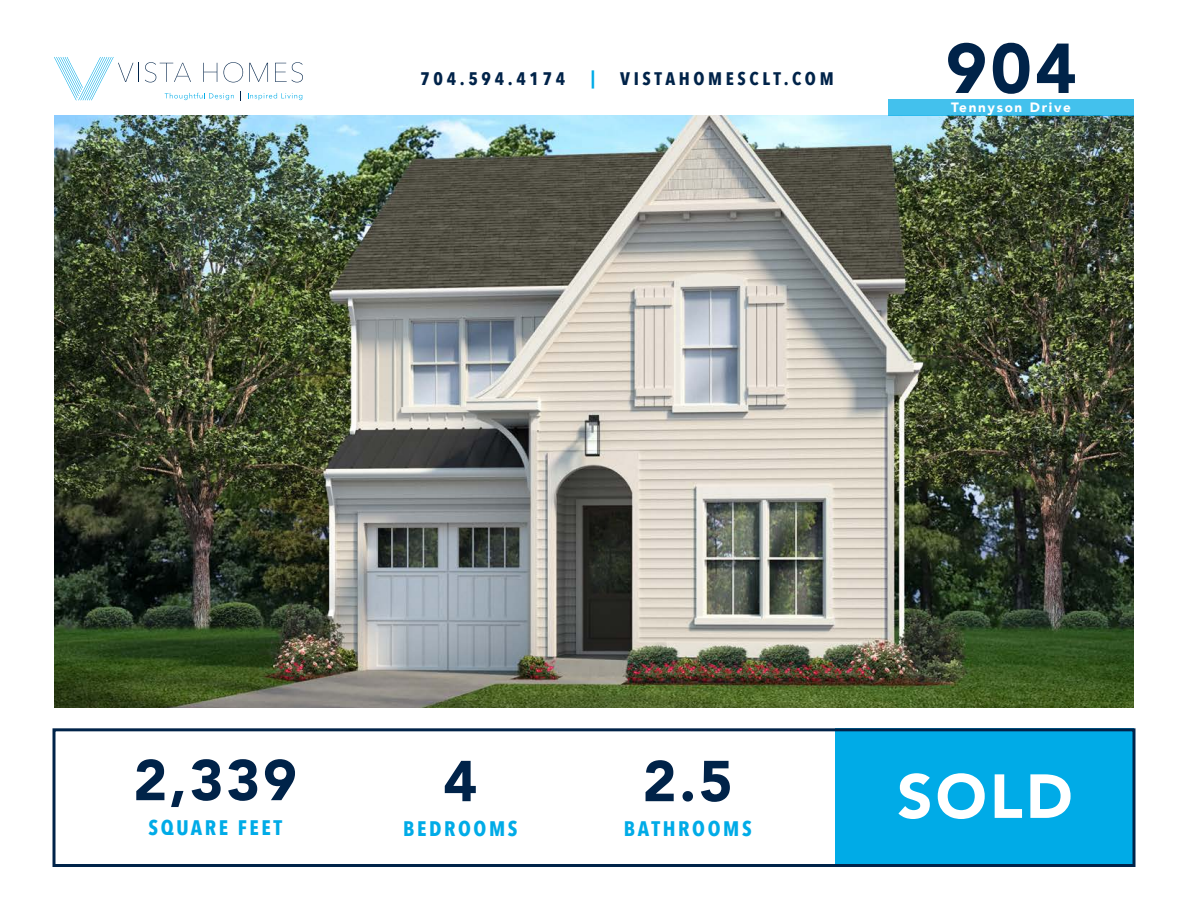
<style>
.page{position:relative;width:1188px;height:918px;background:#fff}
.page>*{position:absolute;margin:0;border:0;box-sizing:border-box;transform-origin:0 0}
.t1{font:900 69.75px "Avenir";color:#002349}
.t2{font:900 61.5px "Avenir";color:#fff}
.t3{font:900 57px "Avenir";color:#002349}
.t4{font:700 21px "Avenir Next Condensed";letter-spacing:.125em;color:#00abe7}
.t5{font:700 18.15px "Avenir Next Condensed";letter-spacing:.2em;color:#002349}
.t6{font:700 18.15px "Avenir Next Condensed";color:#00abe7}
.t7{font:900 13.5px "Avenir";letter-spacing:.125em;color:#fff}
</style>
<div class="page">
<div style="left:836px;top:728px;width:298px;height:139px;background:#00abe7"></div>
<img style="left:54px;top:116px;width:1080px;height:591px">
<div style="left:52px;top:728px;width:1084px;height:139px;border:3px solid #002349"></div>
<div style="left:888px;top:99px;width:246px;height:17px;background:#43c1ed"></div>
<svg style="left:54px;top:57px;width:85px;height:43px"></svg>
<svg style="left:145px;top:62px;width:46px;height:20px"></svg>
<svg style="left:203px;top:63px;width:14px;height:19px"></svg>
<svg style="left:223px;top:62px;width:20px;height:20px"></svg>
<svg style="left:249px;top:63px;width:19px;height:19px"></svg>
<svg style="left:275px;top:62px;width:28px;height:20px"></svg>
<svg style="left:165px;top:93px;width:69px;height:7px"></svg>
<svg style="left:248px;top:93px;width:54px;height:7px"></svg>
<p class="t5" style="left:420px;top:68px;width:147px">704.594.4174</p>
<p class="t6" style="left:591px;top:66px;width:6px">|</p>
<p class="t5" style="left:620px;top:68px;width:215px">VISTAHOMESCLT.COM</p>
<p class="t1" style="left:946px;top:9px;width:132px">904</p>
<p class="t7" style="left:951px;top:96px;width:121px">Tennyson Drive</p>
<p class="t3" style="left:134px;top:732px;width:165px">2,339</p>
<p class="t4" style="left:148px;top:815px;width:135px">SQUARE FEET</p>
<p class="t3" style="left:443px;top:733px;width:35px">4</p>
<p class="t4" style="left:403px;top:815px;width:116px">BEDROOMS</p>
<p class="t3" style="left:643px;top:733px;width:92px">2.5</p>
<p class="t4" style="left:624px;top:815px;width:129px">BATHROOMS</p>
<p class="t2" style="left:897px;top:744px;width:177px">SOLD</p>
</div>
